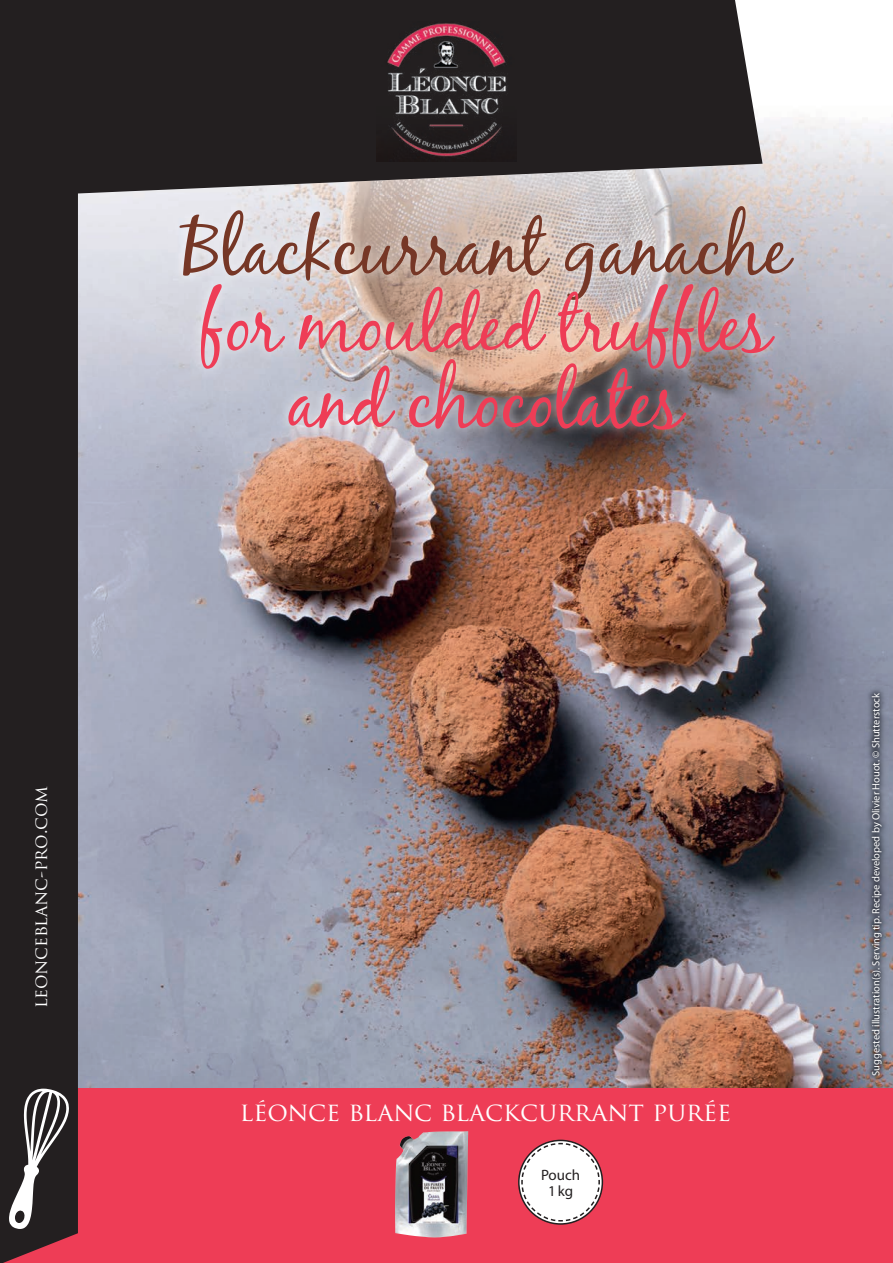
<style>
.page{position:relative;width:893px;height:1263px;background:#fff}
.page>*{position:absolute;margin:0;border:0;box-sizing:border-box;transform-origin:0 0}
.t1{font:75px/76.5px "Black Jack";letter-spacing:-.01em;color:#ee3d56;text-align:center}
.t2{font:75px "Black Jack";color:#763726}
.t3{font:25.5px "Trajan Pro";color:#fff}
.t4{font:18px "Trajan Pro";letter-spacing:-.01em;color:#fff}
.t5{font:15px/16.5px "Myriad Pro";color:#231f20;text-align:center}
.t6{font:10.5px "Myriad Pro";color:#fff}
</style>
<div class="page">
<img style="left:763px;top:489px;width:130px;height:600px">
<div style="left:0;top:1089px;width:893px;height:174px;background:#ee3d56"></div>
<img style="left:0;top:0;width:763px;height:1263px">
<img style="left:376px;top:21px;width:141px;height:141px">
<img style="left:395px;top:1131px;width:73px;height:106px">
<svg style="left:9px;top:1089px;width:60px;height:140px;background:#585455"></svg>
<img style="left:865px;top:687px;width:23px;height:394px">
<img style="left:168px;top:195px;width:637px;height:246px">
<div style="left:518px;top:1140px;width:85px;height:85px;border:2px solid #231f20;border-radius:50%"></div>
<svg style="left:520px;top:1142px;width:81px;height:80px;background:#ecd1d5"></svg>
<h3 class="t4" style="left:29px;top:1008px;width:224px;rotate:-90deg">LEONCEBLANC-PRO.COM</h3>
<h1 class="t2" style="left:182px;top:203px;width:608px">Blackcurrant ganache</h1>
<h1 class="t1" style="left:200px;top:285px;width:573px">for moulded truffles and chocolates</h1>
<h2 class="t3" style="left:240px;top:1095px;width:493px">LÉONCE BLANC BLACKCURRANT PURÉE</h2>
<h3 class="t5" style="left:541px;top:1166px;width:41px">Pouch<br>1kg</h3>
<p class="t6" style="left:870px;top:1076px;width:384px;rotate:-90deg">Suggested illustration(s). Serving tip. Recipe developed by Olivier Houot. © Shutterstock</p>
</div>
